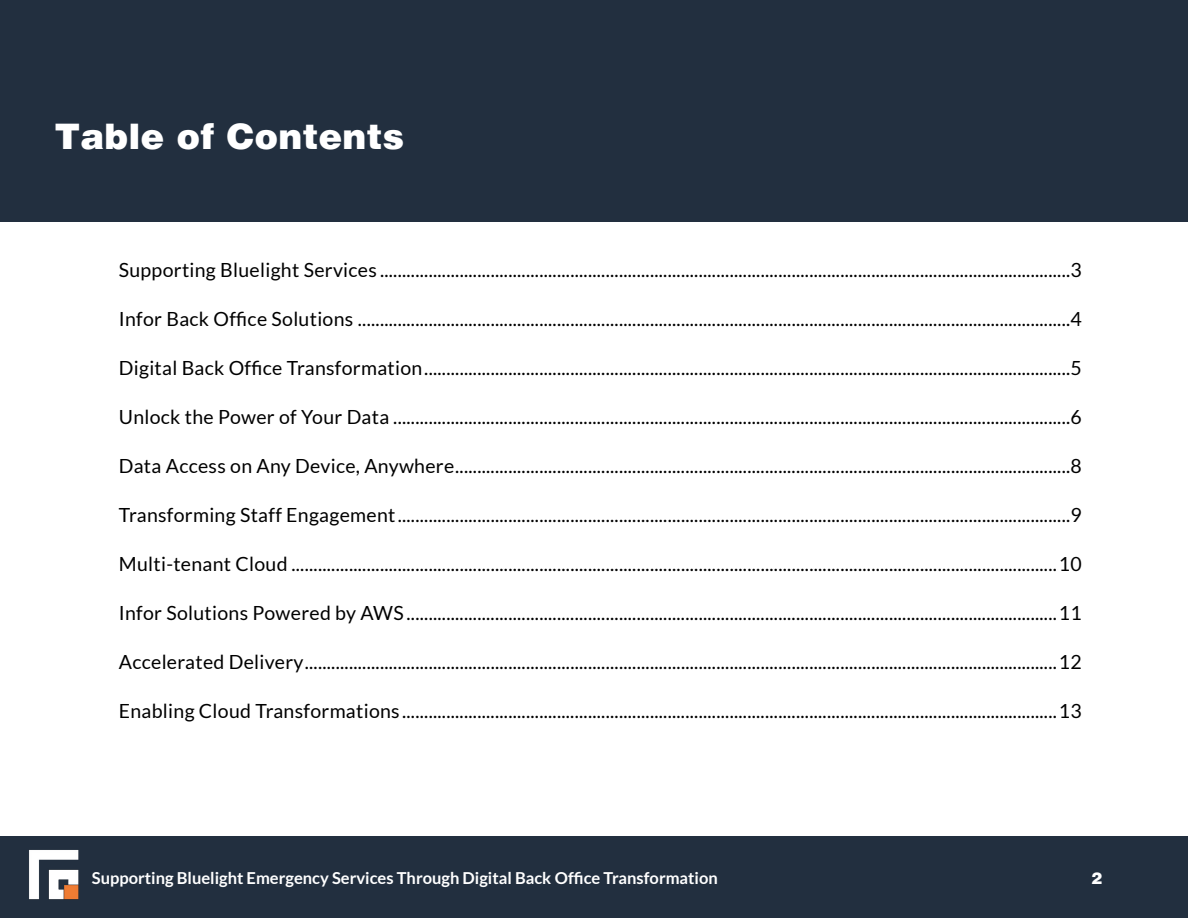
<style>
.page{position:relative;width:1188px;height:918px;background:#fff}
.page>*{position:absolute;margin:0;border:0;box-sizing:border-box;transform-origin:0 0}
.t1{font:900 36px "Helvetica";color:#fff}
.t2{font:19.5px "Lato";letter-spacing:.015em;color:#000}
.t3{font:700 16.5px "Lato";color:#fff}
.t4{font:900 16.5px "Helvetica";color:#fff}
</style>
<div class="page">
<div style="left:0;top:0;width:1188px;height:222px;background:#222f3f"></div>
<div style="left:0;top:836px;width:1188px;height:82px;background:#222f3f"></div>
<img style="left:29px;top:850px;width:50px;height:50px">
<h1 class="t1" style="left:55px;top:114px;width:352px">Table of Contents</h1>
<p class="t2" style="left:119px;top:259px;width:965px">Supporting Bluelight Services ............................................................................................................................................................3</p>
<p class="t2" style="left:119px;top:308px;width:965px">Infor Back Office Solutions .................................................................................................................................................................4</p>
<p class="t2" style="left:119px;top:357px;width:965px">Digital Back Office Transformation..................................................................................................................................................5</p>
<p class="t2" style="left:119px;top:406px;width:965px">Unlock the Power of Your Data .........................................................................................................................................................6</p>
<p class="t2" style="left:119px;top:455px;width:965px">Data Access on Any Device, Anywhere...........................................................................................................................................8</p>
<p class="t2" style="left:119px;top:504px;width:965px">Transforming Staff Engagement........................................................................................................................................................9</p>
<p class="t2" style="left:119px;top:553px;width:965px">Multi-tenant Cloud .............................................................................................................................................................................10</p>
<p class="t2" style="left:119px;top:602px;width:965px">Infor Solutions Powered by AWS ...................................................................................................................................................11</p>
<p class="t2" style="left:119px;top:651px;width:965px">Accelerated Delivery..........................................................................................................................................................................12</p>
<p class="t2" style="left:119px;top:700px;width:965px">Enabling Cloud Transformations....................................................................................................................................................13</p>
<p class="t3" style="left:92px;top:869px;width:627px">Supporting Bluelight Emergency Services Through Digital Back Office Transformation</p>
<p class="t4" style="left:1092px;top:869px;width:13px">2</p>
</div>
